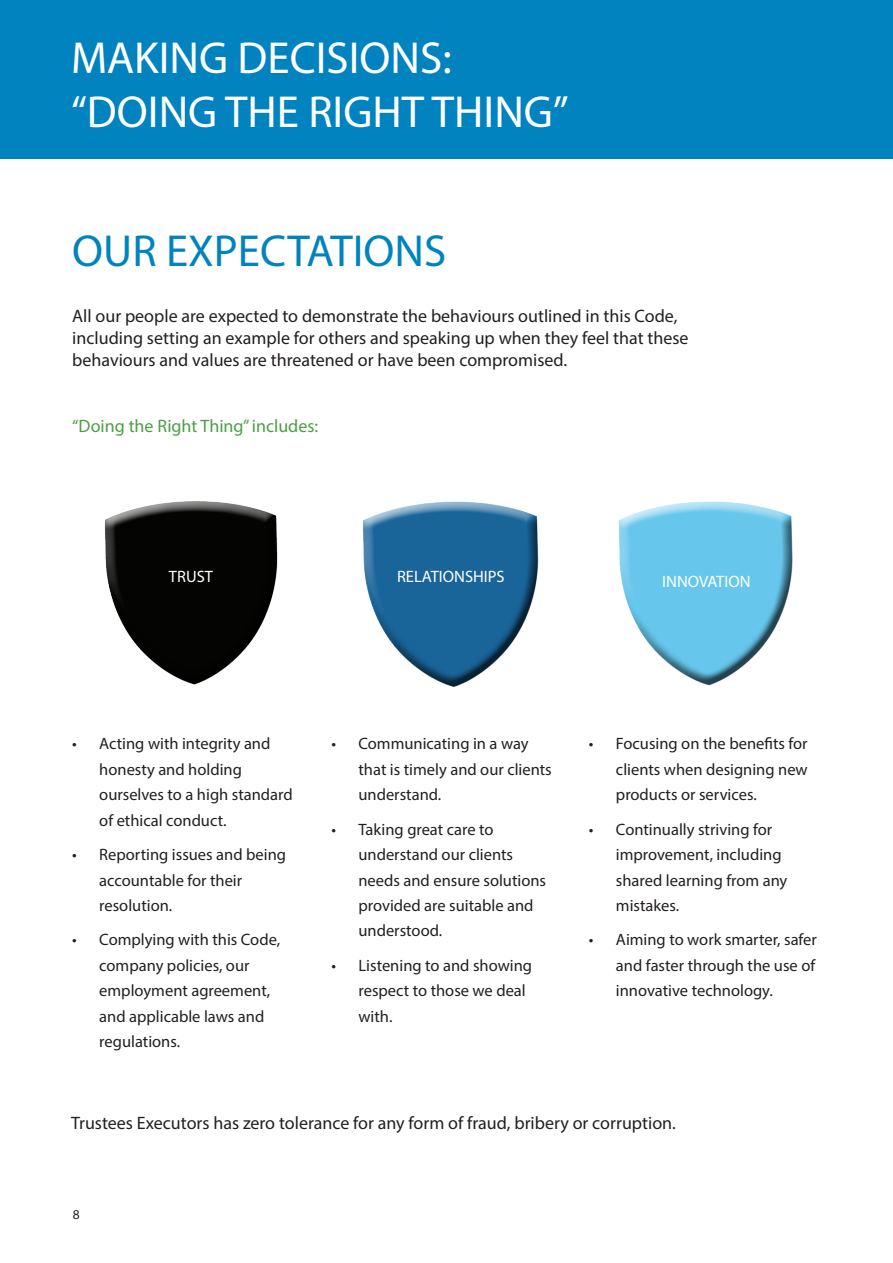
<style>
.page{position:relative;width:893px;height:1263px;background:#fff}
.page>*{position:absolute;margin:0;border:0;box-sizing:border-box;transform-origin:0 0}
.t1{font:45px/54px "Myriad Pro";color:#fff}
.t2{font:45px "Myriad Pro";color:#0083bf}
.t3{font:18px/21.6px "Myriad Pro";color:#231f20}
.t4{font:18px "Myriad Pro";color:#4b9f45}
.t5{font:16.5px/25.5px "Myriad Pro";color:#231f20}
.t6{font:16.5px "Myriad Pro";color:#fff}
.t7{font:13.5px "Myriad Pro";color:#231f20}
</style>
<div class="page">
<div style="left:0;top:0;width:893px;height:158px;background:#0083bf"></div>
<div style="left:94px;top:490px;width:191px;height:140px;background:#fff;opacity:.75"></div>
<div style="left:111px;top:508px;width:177px;height:186px;background:#231f20;opacity:.75"></div>
<div style="left:352px;top:491px;width:193px;height:144px;background:#fff;opacity:.75"></div>
<div style="left:370px;top:509px;width:179px;height:188px;background:#231f20;opacity:.75"></div>
<div style="left:608px;top:490px;width:192px;height:143px;background:#fff;opacity:.75"></div>
<div style="left:624px;top:509px;width:178px;height:186px;background:#231f20;opacity:.75"></div>
<p class="t1" style="left:71px;top:31px;width:499px">MAKING DECISIONS: “DOING THE RIGHT THING”</p>
<p class="t2" style="left:72px;top:223px;width:376px">OUR EXPECTATIONS</p>
<p class="t3" style="left:72px;top:305px;width:618px">All our people are expected to demonstrate the behaviours outlined in this Code, including setting an example for others and speaking up when they feel that these behaviours and values are threatened or have been compromised.</p>
<p class="t4" style="left:72px;top:414px;width:248px">“Doing the Right Thing” includes:</p>
<p class="t6" style="left:169px;top:566px;width:46px">TRUST</p>
<p class="t6" style="left:397px;top:566px;width:109px">RELATIONSHIPS</p>
<p class="t6" style="left:662px;top:572px;width:90px">INNOVATION</p>
<p class="t5" style="left:99px;top:731px;width:195px;text-indent:-27px">• Acting with integrity and honesty and holding ourselves to a high standard of ethical conduct.</p>
<p class="t5" style="left:99px;top:841px;width:188px;text-indent:-27px">• Reporting issues and being accountable for their resolution.</p>
<p class="t5" style="left:99px;top:926px;width:182px;text-indent:-27px">• Complying with this Code, company policies, our employment agreement, and applicable laws and regulations.</p>
<p class="t5" style="left:358px;top:731px;width:195px;text-indent:-27px">• Communicating in a way that is timely and our clients understand.</p>
<p class="t5" style="left:358px;top:816px;width:189px;text-indent:-27px">• Taking great care to understand our clients needs and ensure solutions provided are suitable and understood.</p>
<p class="t5" style="left:358px;top:952px;width:175px;text-indent:-27px">• Listening to and showing respect to those we deal with.</p>
<p class="t5" style="left:616px;top:731px;width:193px;text-align:justify;text-indent:-27px">• Focusing on the benefits for clients when designing new products or services.</p>
<p class="t5" style="left:616px;top:816px;width:173px;text-indent:-27px">• Continually striving for improvement, including shared learning from any mistakes.</p>
<p class="t5" style="left:616px;top:926px;width:202px;text-align:justify;text-indent:-27px">• Aiming to work smarter, safer and faster through the use of innovative technology.</p>
<p class="t3" style="left:71px;top:1111px;width:606px">Trustees Executors has zero tolerance for any form of fraud, bribery or corruption.</p>
<p class="t7" style="left:73px;top:1206px;width:8px">8</p>
</div>
